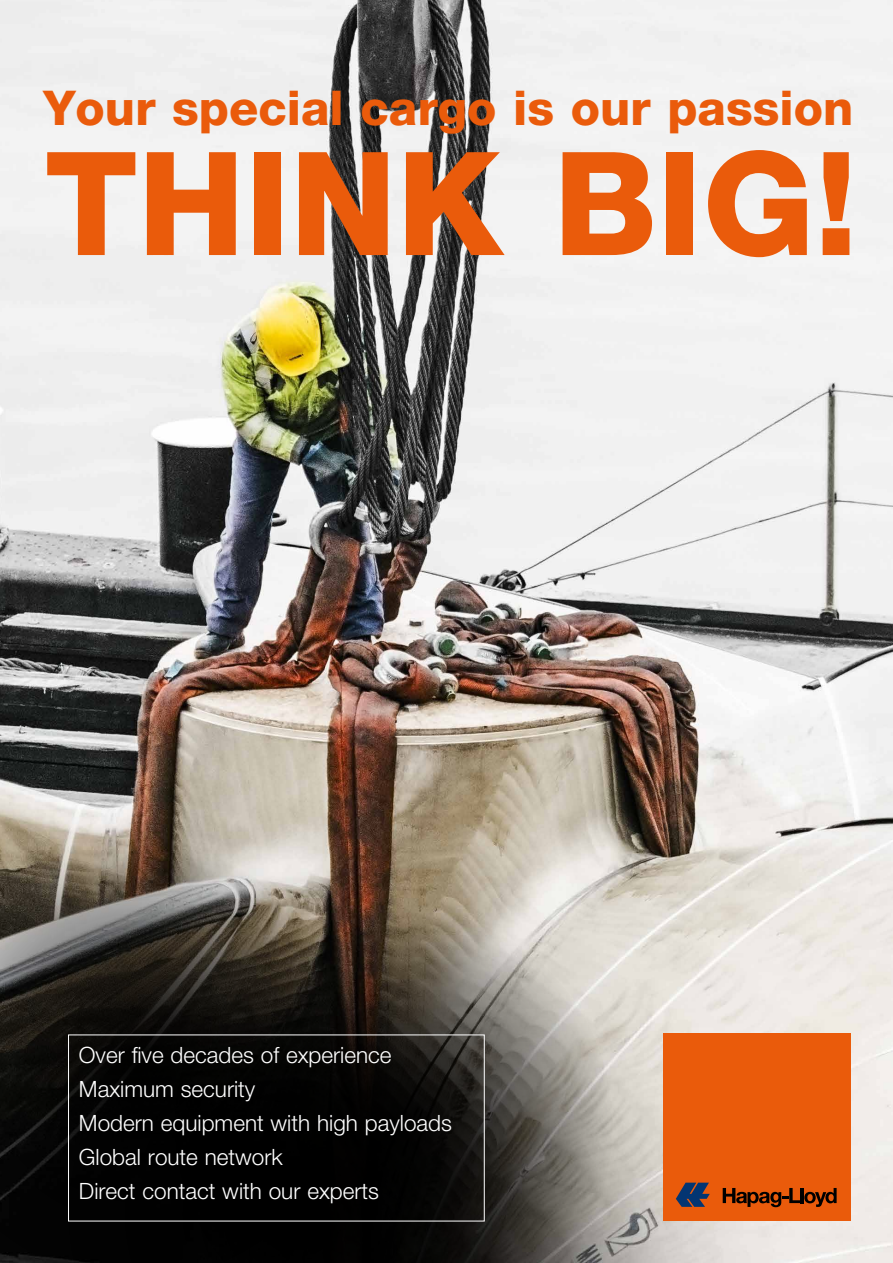
<style>
.page{position:relative;width:893px;height:1263px;background:#fff}
.page>*{position:absolute;margin:0;border:0;box-sizing:border-box;transform-origin:0 0}
.t1{font:800 144px "Helvetica Neue LT";color:#ea5b0b}
.t2{font:800 48px "Helvetica Neue LT";color:#ea5b0b}
.t3{font:300 22.5px/34px "Helvetica Neue LT";color:#fff}
</style>
<div class="page">
<img style="left:0;top:0;width:893px;height:1263px">
<svg style="left:0;top:841px;width:356px;height:422px;background:#393631"></svg>
<svg style="left:174px;top:905px;width:439px;height:358px;background:#423f39"></svg>
<div style="left:68px;top:1034px;width:417px;height:187px;border:1px solid #fff"></div>
<div style="left:663px;top:1033px;width:187px;height:187px;background:#ea5b0b"></div>
<svg style="left:676px;top:1183px;width:34px;height:24px"></svg>
<svg style="left:723px;top:1188px;width:114px;height:19px"></svg>
<h2 class="t2" style="left:44px;top:79px;width:811px">Your special cargo is our passion</h2>
<h1 class="t1" style="left:45px;top:118px;width:814px">THINK BIG!</h1>
<p class="t3" style="left:79px;top:1037px;width:374px">Over five decades of experience<br>Maximum security<br>Modern equipment with high payloads<br>Global route network<br>Direct contact with our experts</p>
</div>
